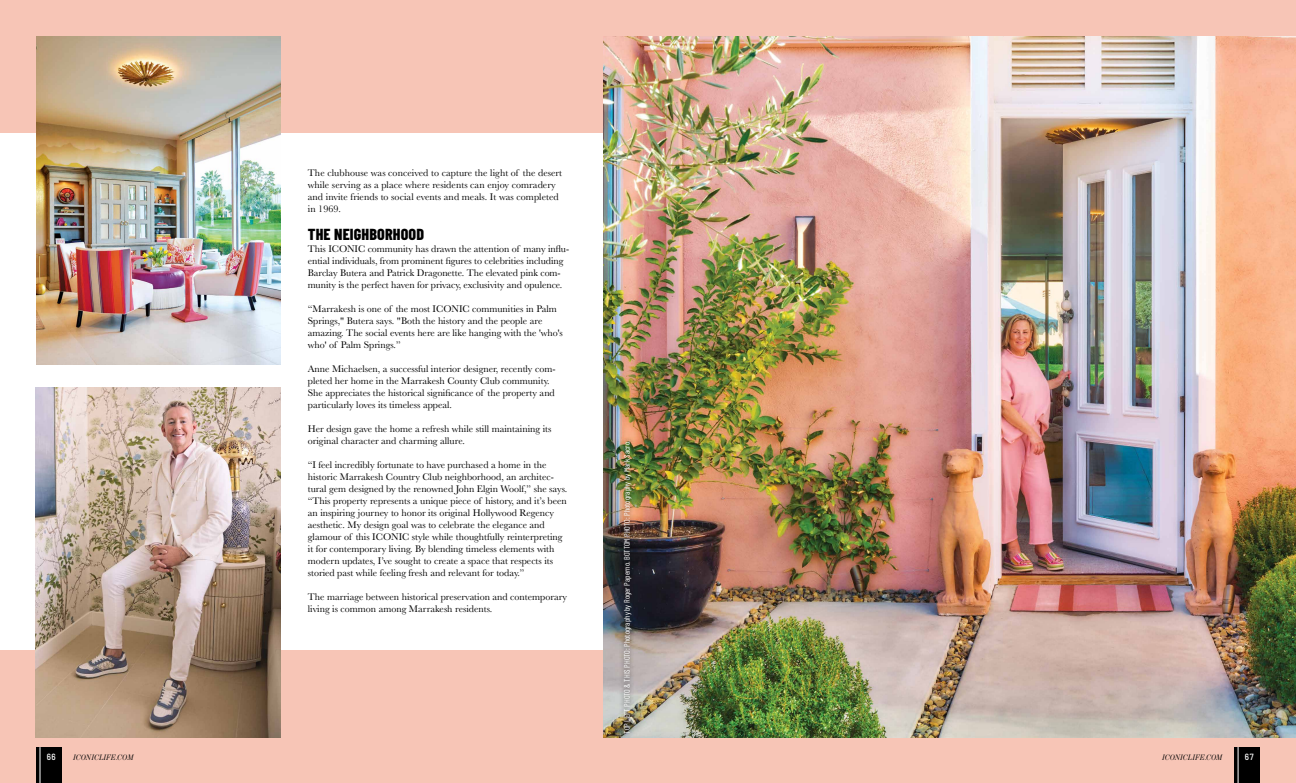
<style>
.page{position:relative;width:1296px;height:783px;background:#fff}
.page>*{position:absolute;margin:0;border:0;box-sizing:border-box;transform-origin:0 0}
.t1{font:800 16px "Barlow Condensed";letter-spacing:.01em;color:#000}
.t2{font:10px/12px "Baskerville";color:#000}
.t3{font:500 semi-condensed 9px "Barlow";color:#fff}
.t4{font:8px "Barlow Condensed";color:#fff}
.t5{font:italic 8px "Benton Mod Disp";letter-spacing:.04em;color:#000}
</style>
<div class="page">
<div style="left:0;top:0;width:1296px;height:133px;background:#f7c5b6"></div>
<div style="left:0;top:650px;width:1296px;height:133px;background:#f7c5b6"></div>
<img style="left:603px;top:36px;width:693px;height:702px">
<img style="left:36px;top:36px;width:245px;height:329px">
<img style="left:36px;top:387px;width:245px;height:351px">
<div style="left:619px;top:436px;width:17px;height:302px;background:#000;opacity:.75"></div>
<div style="left:36px;top:747px;width:26px;height:36px;background:#000"></div>
<div style="left:1234px;top:747px;width:26px;height:36px;background:#000"></div>
<hr style="left:40px;top:747px;width:1px;height:36px;background:#fff">
<hr style="left:1238px;top:747px;width:1px;height:36px;background:#fff">
<p class="t2" style="left:308px;top:167px;width:256px">The clubhouse was conceived to capture the light of the desert while serving as a place where residents can enjoy comradery and invite friends to social events and meals. It was completed in 1969.</p>
<h1 class="t1" style="left:308px;top:225px;width:118px">THE NEIGHBORHOOD</h1>
<p class="t2" style="left:308px;top:243px;width:263px">This ICONIC community has drawn the attention of many influ&shy;ential individuals, from prominent figures to celebrities including Barclay Butera and Patrick Dragonette. The elevated pink com&shy;munity is the perfect haven for privacy, exclusivity and opulence.</p>
<p class="t2" style="left:308px;top:303px;width:257px">“Marrakesh is one of the most ICONIC communities in Palm Springs," Butera says. "Both the history and the people are amazing. The social events here are like hanging with the 'who's who' of Palm Springs.”</p>
<p class="t2" style="left:308px;top:363px;width:249px">Anne Michaelsen, a successful interior designer, recently com&shy;pleted her home in the Marrakesh County Club community.<br>She appreciates the historical significance of the property and particularly loves its timeless appeal.</p>
<p class="t2" style="left:308px;top:423px;width:245px">Her design gave the home a refresh while still maintaining its original character and charming allure.</p>
<p class="t2" style="left:308px;top:459px;width:261px">“I feel incredibly fortunate to have purchased a home in the historic Marrakesh Country Club neighborhood, an architec&shy;tural gem designed by the renowned John Elgin Woolf,” she says. “This property represents a unique piece of history, and it’s been an inspiring journey to honor its original Hollywood Regency aesthetic. My design goal was to celebrate the elegance and glamour of this ICONIC style while thoughtfully reinterpreting it for contemporary living. By blending timeless elements with modern updates, I’ve sought to create a space that respects its storied past while feeling fresh and relevant for today.”</p>
<p class="t2" style="left:308px;top:591px;width:261px">The marriage between historical preservation and contemporary living is common among Marrakesh residents.</p>
<p class="t4" style="left:622px;top:734px;width:295px;rotate:-90deg">TOP LEFT PHOTO &amp; THIS PHOTO: Photography by Roger Paperno. BOTTOM PHOTO: Photography by Mark Sacro.</p>
<p class="t3" style="left:47px;top:751px;width:11px">66</p>
<p class="t5" style="left:74px;top:753px;width:61px">ICONICLIFE.COM</p>
<p class="t5" style="left:1162px;top:753px;width:61px">ICONICLIFE.COM</p>
<p class="t3" style="left:1245px;top:751px;width:10px">67</p>
</div>
